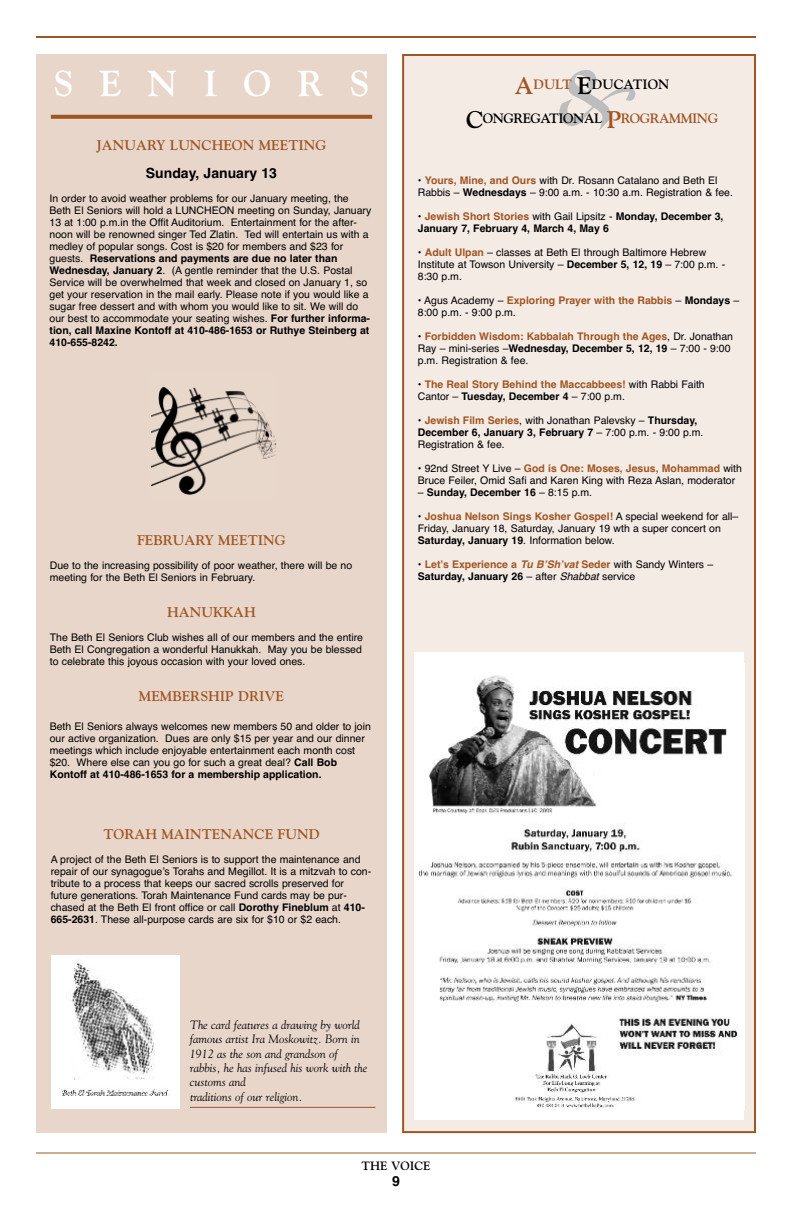
<style>
.page{position:relative;width:792px;height:1224px;background:#fff}
.page>*{position:absolute;margin:0;border:0;box-sizing:border-box;transform-origin:0 0}
.t1{font:72px "Matura MT Script Capitals";color:#bdbdbd;scale:.8 1}
.t2{font:700 36px "Goudy";letter-spacing:.725em;color:#fff}
.t3{font:700 14px "Goudy";color:#9f5624}
.t4{font:700 14px "Helvetica";color:#000}
.t5{font:700 13.5px "Goudy";letter-spacing:-.035em;color:#000}
.t6{font:700 13.5px "Goudy";color:#000}
.t7{font:italic 12px/14.4px "Goudy";color:#000}
.t8{font:700 12px "Goudy";color:#000}
.t9{font:10.5px/12px "Helvetica";color:#000}
.t10{font:700 10.5px/12px "Helvetica";color:#000}
.t11{font:700 10.5px/12px "Helvetica";color:#9f5624}
.s1{font-weight:700}
.s2{font-size:24px;color:#9f5624}
.s3{color:#9f5624}
.s4{font-size:24px}
.s5{font-weight:700;color:#9f5624}
.s6{font-weight:400}
.s7{font-weight:400;color:#000}
.s8{color:#000}
.s9{font-weight:700;font-style:italic;color:#9f5624}
.s10{font-style:italic}
</style>
<div class="page">
<hr style="left:36px;top:1152px;width:720px;height:2px;background:#9f5624">
<hr style="left:36px;top:36px;width:720px;height:2px;background:#9f5624">
<div style="left:36px;top:54px;width:351px;height:1079px;background:#e8d6ca"></div>
<svg style="left:51px;top:115px;width:321px;height:4px"></svg>
<div style="left:52px;top:956px;width:128px;height:153px;background:#fff"></div>
<img style="left:59px;top:961px;width:111px;height:135px">
<hr style="left:190px;top:1107px;width:185px;height:1px;background:#9f5624">
<img style="left:151px;top:386px;width:124px;height:109px">
<div style="left:404px;top:56px;width:350px;height:1075px;background:#f4ebe5"></div>
<div style="left:402px;top:54px;width:354px;height:1079px;border:2px solid #9f5624"></div>
<div style="left:415px;top:652px;width:329px;height:468px;background:#fff"></div>
<img style="left:417px;top:675px;width:321px;height:435px">
<h2 class="t2" style="left:53px;top:62px;width:318px">SENIORS</h2>
<h3 class="t3" style="left:97px;top:137px;width:231px">JANUARY LUNCHEON MEETING</h3>
<h3 class="t4" style="left:146px;top:165px;width:133px">Sunday, January 13</h3>
<p class="t9" style="left:50px;top:192px;width:323px">In order to avoid weather problems for our January meeting, the Beth El Seniors will hold a LUNCHEON meeting on Sunday, January 13 at 1:00 p.m.in the Offit Auditorium. Entertainment for the after&shy;noon will be renowned singer Ted Zlatin. Ted will entertain us with a medley of popular songs. Cost is $20 for members and $23 for guests. <span class="s1">Reservations and payments are due no later than Wednesday, January 2</span>. (A gentle reminder that the U.S. Postal Service will be overwhelmed that week and closed on January 1, so get your reservation in the mail early. Please note if you would like a sugar free dessert and with whom you would like to sit. We will do our best to accommodate your seating wishes. <span class="s1">For further informa&shy;tion, call Maxine Kontoff at 410-486-1653 or Ruthye Steinberg at 410-655-8242.</span></p>
<h3 class="t3" style="left:137px;top:532px;width:150px">FEBRUARY MEETING</h3>
<p class="t9" style="left:50px;top:559px;width:304px">Due to the increasing possibility of poor weather, there will be no meeting for the Beth El Seniors in February.</p>
<h3 class="t3" style="left:167px;top:604px;width:90px">HANUKKAH</h3>
<p class="t9" style="left:50px;top:632px;width:315px;text-align:justify">The Beth El Seniors Club wishes all of our members and the entire Beth El Congregation a wonderful Hanukkah. May you be blessed to celebrate this joyous occasion with your loved ones.</p>
<h3 class="t3" style="left:139px;top:688px;width:147px">MEMBERSHIP DRIVE</h3>
<p class="t9" style="left:50px;top:721px;width:323px">Beth El Seniors always welcomes new members 50 and older to join our active organization. Dues are only $15 per year and our dinner meetings which include enjoyable entertainment each month cost $20. Where else can you go for such a great deal? <span class="s1">Call Bob Kontoff at 410-486-1653 for a membership application.</span></p>
<h3 class="t3" style="left:103px;top:826px;width:218px">TORAH MAINTENANCE FUND</h3>
<p class="t9" style="left:51px;top:853px;width:322px">A project of the Beth El Seniors is to support the maintenance and repair of our synagogueʼs Torahs and Megillot. It is a mitzvah to con&shy;tribute to a process that keeps our sacred scrolls preserved for future generations. Torah Maintenance Fund cards may be pur&shy;chased at the Beth El front office or call <span class="s1">Dorothy Fineblum</span> at <span class="s1">410- 665-2631</span>. These all-purpose cards are six for $10 or $2 each.</p>
<p class="t7" style="left:190px;top:1018px;width:179px">The card features a drawing by world famous artist Ira Moskowitz. Born in<br>1912 as the son and grandson of rabbis, he has infused his work with the customs and<br>traditions of our religion.</p>
<h1 class="t1" style="left:558px;top:44px;width:99px">&amp;</h1>
<p class="t6" style="left:515px;top:76px;width:156px"><span class="s2">A</span><span class="s3">DULT</span> <span class="s4">E</span>DUCATION</p>
<p class="t5" style="left:466px;top:110px;width:254px"><span class="s4">C</span>ONGREGATIONAL <span class="s2">P</span><span class="s3">ROGRAMMING</span></p>
<p class="t9" style="left:418px;top:174px;width:317px">• <span class="s5">Yours, Mine, and Ours</span> with Dr. Rosann Catalano and Beth El<br>Rabbis – <span class="s1">Wednesdays</span> – 9:00 a.m. - 10:30 a.m. Registration &amp; fee.</p>
<p class="t10" style="left:418px;top:210px;width:307px"><span class="s6">•</span> <span class="s3">Jewish Short Stories</span> <span class="s6">with Gail Lipsitz -</span> Monday, December 3,<br>January 7, February 4, March 4, May 6</p>
<p class="t9" style="left:418px;top:246px;width:309px">• <span class="s5">Adult Ulpan</span> – classes at Beth El through Baltimore Hebrew<br>Institute at Towson University – <span class="s1">December 5, 12, 19</span> – 7:00 p.m. -<br>8:30 p.m.</p>
<p class="t9" style="left:418px;top:294px;width:323px">• Agus Academy – <span class="s5">Exploring Prayer with the Rabbis</span> – <span class="s1">Mondays</span> –<br>8:00 p.m. - 9:00 p.m.</p>
<p class="t9" style="left:418px;top:330px;width:317px">• <span class="s5">Forbidden Wisdom: Kabbalah Through the Ages</span>, Dr. Jonathan<br>Ray – mini-series –<span class="s1">Wednesday, December 5, 12, 19</span> – 7:00 - 9:00 p.m. Registration &amp; fee.</p>
<p class="t11" style="left:418px;top:378px;width:288px"><span class="s7">•</span> The Real Story Behind the Maccabbees! <span class="s7">with Rabbi Faith<br>Cantor –</span> <span class="s8">Tuesday, December 4</span> <span class="s7">– 7:00 p.m.</span></p>
<p class="t9" style="left:418px;top:414px;width:287px">• <span class="s5">Jewish Film Series</span>, with Jonathan Palevsky – <span class="s1">Thursday,<br>December 6, January 3, February 7</span> – 7:00 p.m. - 9:00 p.m.<br>Registration &amp; fee.</p>
<p class="t9" style="left:418px;top:462px;width:326px">• 92nd Street Y Live – <span class="s5">God is One: Moses, Jesus, Mohammad</span> with<br>Bruce Feiler, Omid Safi and Karen King with Reza Aslan, moderator</p>
<p class="t10" style="left:418px;top:486px;width:176px"><span class="s6">–</span> Sunday, December 16 <span class="s6">– 8:15 p.m.</span></p>
<p class="t9" style="left:418px;top:510px;width:322px">• <span class="s5">Joshua Nelson Sings Kosher Gospel!</span> A special weekend for all–<br>Friday, January 18, Saturday, January 19 wth a super concert on<br><span class="s1">Saturday, January 19</span>. Information below.</p>
<p class="t9" style="left:418px;top:558px;width:297px">• <span class="s5">Letʼs Experience a</span> <span class="s9">Tu BʼShʼvat</span> <span class="s5">Seder</span> with Sandy Winters –<br><span class="s1">Saturday, January 26</span> – after <span class="s10">Shabbat</span> service</p>
<p class="t8" style="left:362px;top:1158px;width:70px">THE VOICE</p>
<h3 class="t4" style="left:392px;top:1173px;width:9px">9</h3>
</div>
